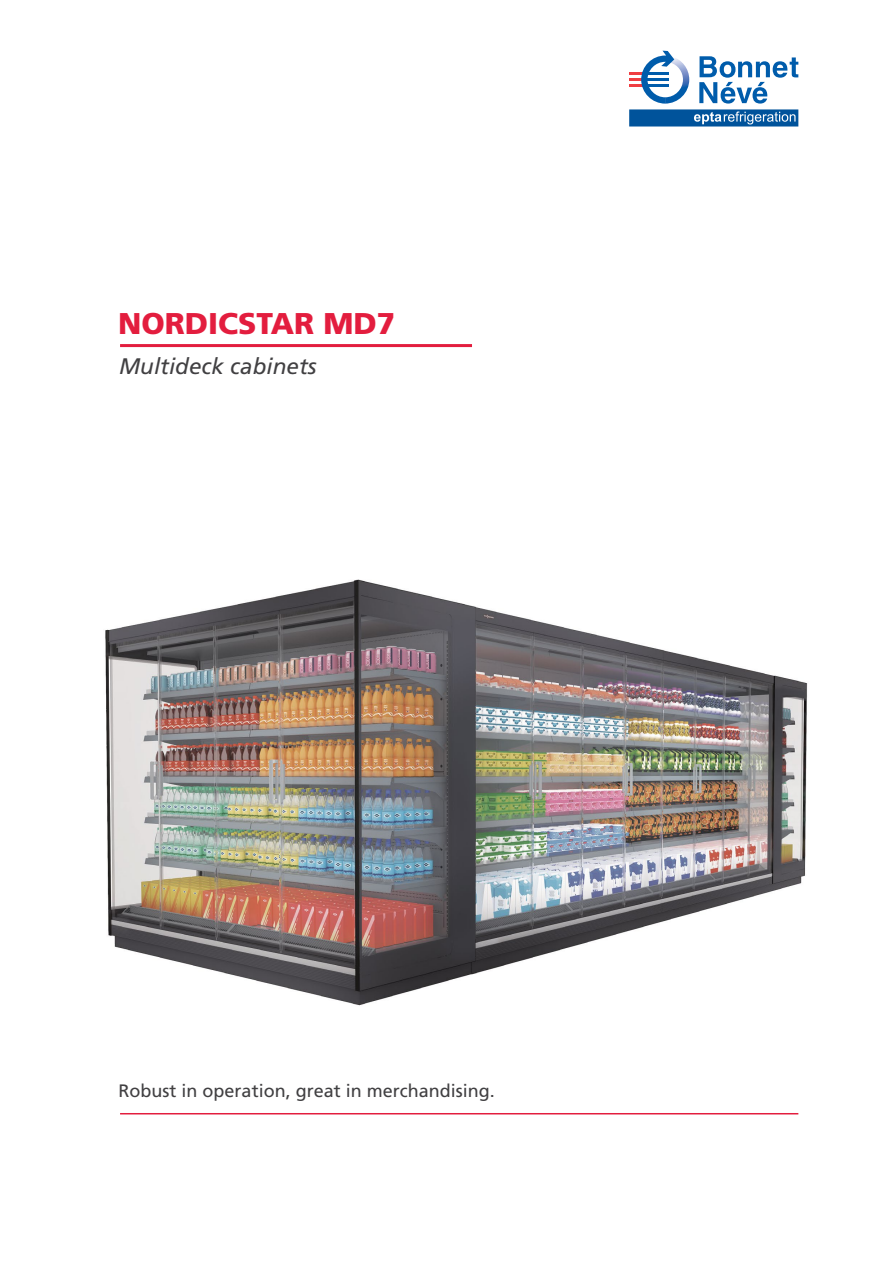
<style>
.page{position:relative;width:893px;height:1263px;background:#fff}
.page>*{position:absolute;margin:0;border:0;box-sizing:border-box;transform-origin:0 0}
.t1{font:900 30px "Frutiger LT Std";color:#e31d3e}
.t2{font:italic 22.5px "Frutiger LT Std";color:#414042}
.t3{font:18px "Frutiger LT Std";color:#414042}
</style>
<div class="page">
<img style="left:105px;top:579px;width:703px;height:427px">
<hr style="left:120px;top:1113px;width:678px;height:1px;background:#e31d3e">
<hr style="left:120px;top:344px;width:352px;height:3px;background:#e31d3e">
<svg style="left:629px;top:51px;width:169px;height:75px"></svg>
<h1 class="t1" style="left:118px;top:305px;width:279px">NORDICSTAR MD7</h1>
<p class="t2" style="left:119px;top:353px;width:199px">Multideck cabinets</p>
<p class="t3" style="left:119px;top:1080px;width:378px">Robust in operation, great in merchandising.</p>
</div>
